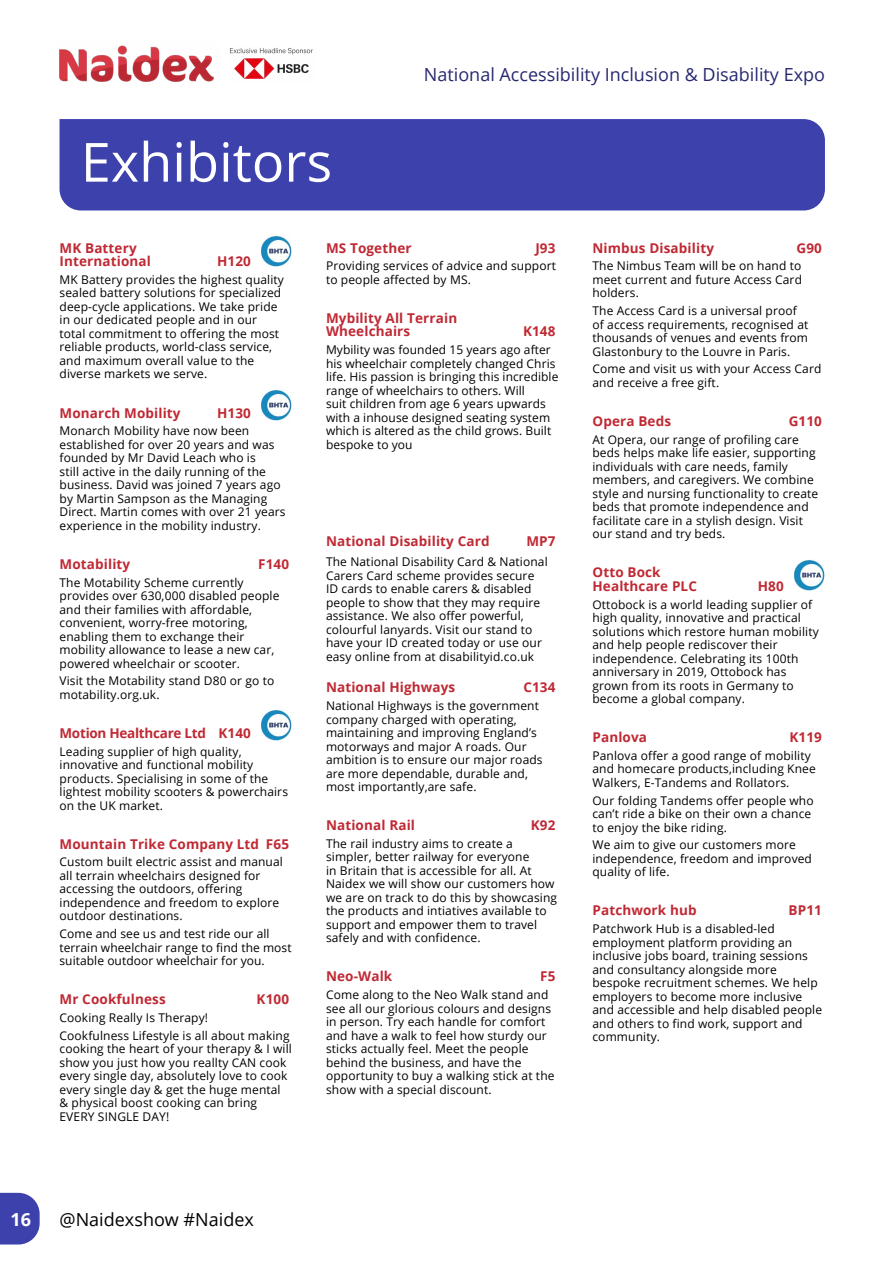
<style>
.page{position:relative;width:893px;height:1263px;background:#fff}
.page>*{position:absolute;margin:0;border:0;box-sizing:border-box;transform-origin:0 0}
.t1{font:54px "Open Sans";color:#fff}
.t2{font:18px "Open Sans";color:#272870}
.t3{font:18px "Open Sans";color:#000}
.t4{font:700 18px "Open Sans";color:#fff}
.t5{font:700 13.5px/13.5px "Open Sans";letter-spacing:.01em;color:#bf2934}
.t6{font:700 13.5px "Open Sans";letter-spacing:-.02em;color:#bf2934}
.t7{font:12px/13.5px "Open Sans";letter-spacing:.01em;color:#000}
</style>
<div class="page">
<svg style="left:0;top:1193px;width:40px;height:51px"></svg>
<img style="left:59px;top:45px;width:155px;height:37px">
<img style="left:230px;top:48px;width:83px;height:31px">
<div style="left:60px;top:119px;width:765px;height:91px;background:#3d41ac"></div>
<img style="left:261px;top:235px;width:31px;height:32px">
<img style="left:261px;top:389px;width:31px;height:32px">
<img style="left:261px;top:709px;width:31px;height:32px">
<img style="left:794px;top:559px;width:31px;height:32px">
<h1 class="t1" style="left:81px;top:125px;width:253px">Exhibitors</h1>
<h2 class="t2" style="left:424px;top:62px;width:403px">National Accessibility Inclusion &amp; Disability Expo</h2>
<p class="t5" style="left:60px;top:241px;width:93px">MK Battery<br>International</p>
<p class="t5" style="left:217px;top:254px;width:35px">H120</p>
<p class="t7" style="left:60px;top:273px;width:226px">MK Battery provides the highest quality sealed battery solutions for specialized deep-cycle applications. We take pride in our dedicated people and in our total commitment to offering the most reliable products, world-class service, and maximum overall value to the diverse markets we serve.</p>
<p class="t5" style="left:60px;top:405px;width:123px">Monarch Mobility</p>
<p class="t5" style="left:217px;top:405px;width:35px">H130</p>
<p class="t7" style="left:60px;top:424px;width:228px">Monarch Mobility have now been established for over 20 years and was founded by Mr David Leach who is<br>still active in the daily running of the business. David was joined 7 years ago by Martin Sampson as the Managing Direct. Martin comes with over 21 years experience in the mobility industry.</p>
<p class="t5" style="left:60px;top:557px;width:72px">Motability</p>
<p class="t5" style="left:258px;top:557px;width:32px">F140</p>
<p class="t7" style="left:60px;top:575px;width:221px">The Motability Scheme currently provides over 630,000 disabled people and their families with affordable, convenient, worry-free motoring, enabling them to exchange their mobility allowance to lease a new car, powered wheelchair or scooter.</p>
<p class="t7" style="left:60px;top:674px;width:216px">Visit the Motability stand D80 or go to motability.org.uk.</p>
<p class="t6" style="left:60px;top:723px;width:193px">Motion Healthcare Ltd K140</p>
<p class="t7" style="left:60px;top:744px;width:230px">Leading supplier of high quality, innovative and functional mobility products. Specialising in some of the lightest mobility scooters &amp; powerchairs on the UK market.</p>
<p class="t5" style="left:60px;top:837px;width:231px">Mountain Trike Company Ltd F65</p>
<p class="t7" style="left:60px;top:855px;width:225px">Custom built electric assist and manual all terrain wheelchairs designed for accessing the outdoors, offering independence and freedom to explore outdoor destinations.</p>
<p class="t7" style="left:60px;top:927px;width:234px">Come and see us and test ride our all terrain wheelchair range to find the most suitable outdoor wheelchair for you.</p>
<p class="t5" style="left:60px;top:992px;width:108px">Mr Cookfulness</p>
<p class="t5" style="left:257px;top:992px;width:34px">K100</p>
<p class="t7" style="left:60px;top:1008px;width:232px;line-height:17.7px">Cooking Really Is Therapy!<br>Cookfulness Lifestyle is all about making</p>
<p class="t7" style="left:60px;top:1042px;width:234px">cooking the heart of your therapy &amp; I will show you just how you reallty CAN cook every single day, absolutely love to cook every single day &amp; get the huge mental &amp; physical boost cooking can bring EVERY SINGLE DAY!</p>
<p class="t5" style="left:326px;top:241px;width:87px">MS Together</p>
<p class="t5" style="left:535px;top:241px;width:22px">J93</p>
<p class="t7" style="left:326px;top:259px;width:232px">Providing services of advice and support to people affected by MS.</p>
<p class="t5" style="left:326px;top:311px;width:133px">Mybility All Terrain<br>Wheelchairs</p>
<p class="t7" style="left:326px;top:343px;width:234px">Mybility was founded 15 years ago after his wheelchair completely changed Chris life. His passion is bringing this incredible range of wheelchairs to others. Will<br>suit children from age 6 years upwards with a inhouse designed seating system which is altered as the child grows. Built bespoke to you</p>
<p class="t5" style="left:523px;top:324px;width:34px">K148</p>
<p class="t5" style="left:326px;top:533px;width:165px">National Disability Card</p>
<p class="t5" style="left:526px;top:533px;width:31px">MP7</p>
<p class="t7" style="left:326px;top:555px;width:223px">The National Disability Card &amp; National Carers Card scheme provides secure ID cards to enable carers &amp; disabled people to show that they may require assistance. We also offer powerful, colourful lanyards. Visit our stand to have your ID created today or use our easy online from at disabilityid.co.uk</p>
<p class="t5" style="left:326px;top:680px;width:131px">National Highways</p>
<p class="t5" style="left:523px;top:680px;width:34px">C134</p>
<p class="t7" style="left:326px;top:699px;width:218px">National Highways is the government company charged with operating, maintaining and improving England’s motorways and major A roads. Our ambition is to ensure our major roads are more dependable, durable and‚ most importantly‚are safe.</p>
<p class="t5" style="left:326px;top:818px;width:91px">National Rail</p>
<p class="t5" style="left:531px;top:818px;width:26px">K92</p>
<p class="t7" style="left:326px;top:836px;width:233px">The rail industry aims to create a simpler, better railway for everyone<br>in Britain that is accessible for all. At Naidex we will show our customers how we are on track to do this by showcasing the products and intiatives available to support and empower them to travel safely and with confidence.</p>
<p class="t5" style="left:326px;top:969px;width:68px">Neo-Walk</p>
<p class="t5" style="left:540px;top:969px;width:17px">F5</p>
<p class="t7" style="left:326px;top:988px;width:230px">Come along to the Neo Walk stand and see all our glorious colours and designs in person. Try each handle for comfort and have a walk to feel how sturdy our sticks actually feel. Meet the people behind the business, and have the opportunity to buy a walking stick at the show with a special discount.</p>
<p class="t5" style="left:592px;top:241px;width:123px">Nimbus Disability</p>
<p class="t5" style="left:796px;top:241px;width:27px">G90</p>
<p class="t7" style="left:592px;top:259px;width:211px;text-align:justify">The Nimbus Team will be on hand to meet current and future Access Card holders.</p>
<p class="t7" style="left:592px;top:304px;width:217px">The Access Card is a universal proof of access requirements, recognised at thousands of venues and events from Glastonbury to the Louvre in Paris.</p>
<p class="t7" style="left:592px;top:362px;width:230px">Come and visit us with your Access Card and receive a free gift.</p>
<p class="t5" style="left:592px;top:414px;width:80px">Opera Beds</p>
<p class="t5" style="left:789px;top:414px;width:35px">G110</p>
<p class="t7" style="left:592px;top:432px;width:227px">At Opera, our range of profiling care beds helps make life easier, supporting individuals with care needs, family members, and caregivers. We combine style and nursing functionality to create beds that promote independence and facilitate care in a stylish design. Visit our stand and try beds.</p>
<p class="t5" style="left:592px;top:565px;width:106px">Otto Bock<br>Healthcare PLC</p>
<p class="t5" style="left:758px;top:579px;width:28px">H80</p>
<p class="t7" style="left:592px;top:597px;width:228px">Ottobock is a world leading supplier of high quality, innovative and practical solutions which restore human mobility and help people rediscover their independence. Celebrating its 100th anniversary in 2019, Ottobock has grown from its roots in Germany to become a global company.</p>
<p class="t5" style="left:592px;top:730px;width:56px">Panlova</p>
<p class="t5" style="left:789px;top:730px;width:34px">K119</p>
<p class="t7" style="left:592px;top:748px;width:225px">Panlova offer a good range of mobility and homecare products,including Knee<br>Walkers, E-Tandems and Rollators.</p>
<p class="t7" style="left:592px;top:793px;width:223px">Our folding Tandems offer people who can’t ride a bike on their own a chance to enjoy the bike riding.</p>
<p class="t7" style="left:592px;top:838px;width:221px">We aim to give our customers more independence, freedom and improved quality of life.</p>
<p class="t5" style="left:592px;top:903px;width:106px">Patchwork hub</p>
<p class="t5" style="left:789px;top:903px;width:35px">BP11</p>
<p class="t7" style="left:592px;top:922px;width:231px">Patchwork Hub is a disabled-led employment platform providing an inclusive jobs board, training sessions and consultancy alongside more bespoke recruitment schemes. We help employers to become more inclusive and accessible and help disabled people and others to find work, support and community.</p>
<h2 class="t4" style="left:11px;top:1206px;width:22px">16</h2>
<h2 class="t3" style="left:60px;top:1207px;width:196px">@Naidexshow #Naidex</h2>
</div>
